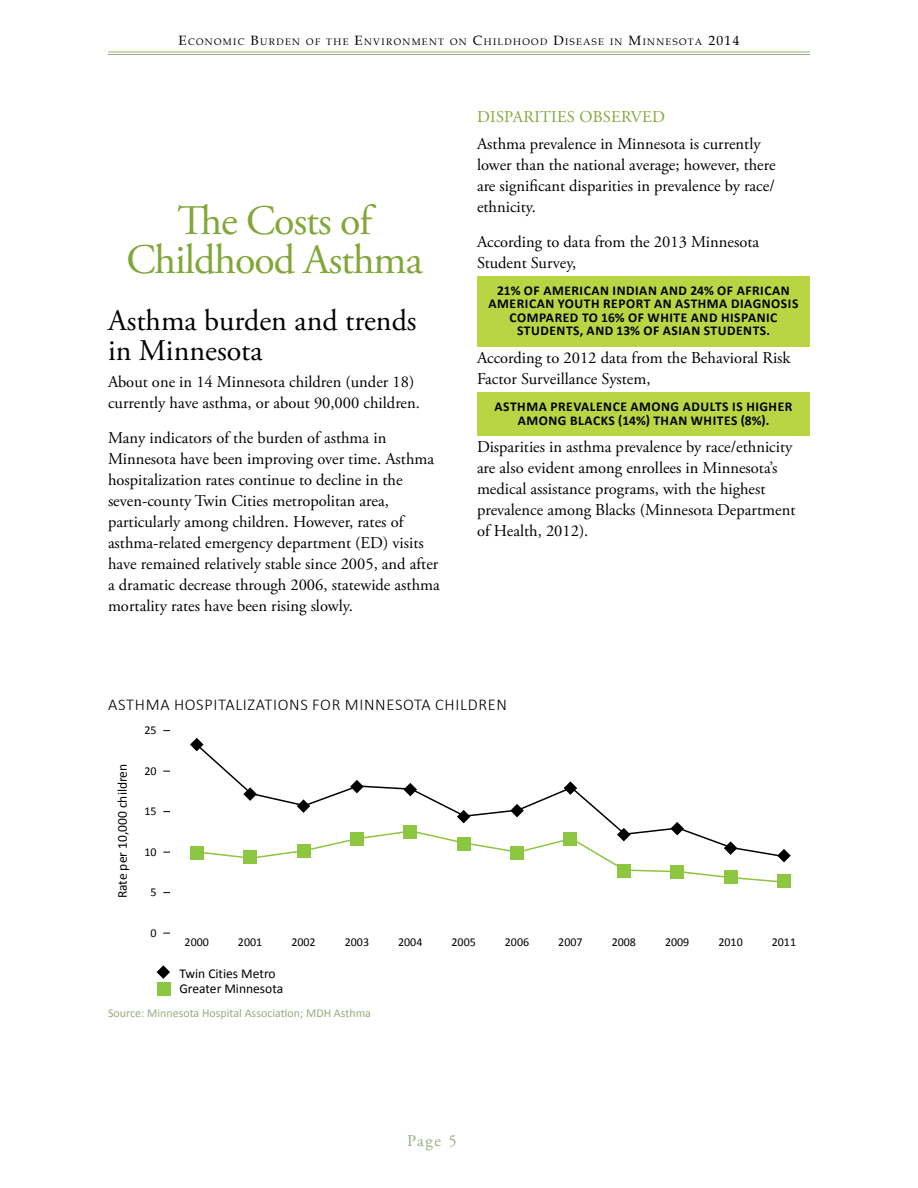
<style>
.page{position:relative;width:918px;height:1188px;background:#fff}
.page>*{position:absolute;margin:0;border:0;box-sizing:border-box;transform-origin:0 0}
.t1{font:42px/39px "Adobe Garamond Pro";letter-spacing:-.025em;color:#82a738;text-align:center}
.t2{font:30px/30px "Adobe Garamond Pro";color:#000}
.t3{font:16.5px/21px "Adobe Garamond Pro";color:#000}
.t4{font:300 16.5px "Calibri";letter-spacing:.04em;color:#000}
.t5{font:16.5px "Adobe Garamond Pro";letter-spacing:.015em;color:#82a738}
.t6{font:16.5px "Adobe Garamond Pro";color:#99ab7d}
.t7{font:700 13.5px/13.5px "Calibri";letter-spacing:.04em;color:#000;text-align:center}
.t8{font:13.5px/15px "Calibri";color:#000}
.t9{font:12px "Calibri";color:#000}
.t10{font:12px "Calibri";color:#99ab7d}
.t11{font:9.45px "Book Antiqua";letter-spacing:.145em;color:#000}
.s1{font-size:13.5px}
</style>
<div class="page">
<hr style="left:108px;top:52px;width:702px;height:1px;background:#99ab7d">
<hr style="left:108px;top:54px;width:702px;height:1px;background:#99ab7d">
<div style="left:477px;top:276px;width:333px;height:71px;background:#bad543"></div>
<div style="left:477px;top:393px;width:333px;height:43px;background:#bad543"></div>
<div style="left:190px;top:846px;width:14px;height:13px;background:#8dc640"></div>
<div style="left:777px;top:874px;width:14px;height:14px;background:#8dc640"></div>
<svg style="left:190px;top:738px;width:12px;height:13px"></svg>
<svg style="left:196px;top:852px;width:595px;height:32px"></svg>
<svg style="left:196px;top:743px;width:591px;height:115px"></svg>
<svg style="left:157px;top:965px;width:13px;height:14px"></svg>
<div style="left:157px;top:982px;width:14px;height:14px;background:#8dc640"></div>
<p class="t11" style="left:179px;top:35px;width:562px"><span class="s1">E</span>CONOMIC <span class="s1">B</span>URDEN OF THE <span class="s1">E</span>NVIRONMENT ON <span class="s1">C</span>HILDHOOD <span class="s1">D</span>ISEASE IN <span class="s1">M</span>INNESOTA <span class="s1">2014</span></p>
<h2 class="t1" style="left:126px;top:203px;width:298px">The Costs of<br>Childhood Asthma</h2>
<h3 class="t2" style="left:108px;top:306px;width:310px">Asthma burden and trends in Minnesota</h3>
<p class="t3" style="left:108px;top:372px;width:313px">About one in 14 Minnesota children (under 18) currently have asthma, or about 90,000 children.</p>
<p class="t3" style="left:108px;top:428px;width:333px">Many indicators of the burden of asthma in Minnesota have been improving over time. Asthma hospitalization rates continue to decline in the seven-county Twin Cities metropolitan area, particularly among children. However, rates of asthma-related emergency department (ED) visits have remained relatively stable since 2005, and after a dramatic decrease through 2006, statewide asthma mortality rates have been rising slowly.</p>
<h3 class="t5" style="left:477px;top:106px;width:189px">DISPARITIES OBSERVED</h3>
<p class="t3" style="left:477px;top:134px;width:300px">Asthma prevalence in Minnesota is currently lower than the national average; however, there are significant disparities in prevalence by race/ ethnicity.</p>
<p class="t3" style="left:477px;top:232px;width:284px">According to data from the 2013 Minnesota<br>Student Survey,</p>
<p class="t7" style="left:489px;top:284px;width:311px">21% OF AMERICAN INDIAN AND 24% OF AFRICAN AMERICAN YOUTH REPORT AN ASTHMA DIAGNOSIS COMPARED TO 16% OF WHITE AND HISPANIC STUDENTS, AND 13% OF ASIAN STUDENTS.</p>
<p class="t3" style="left:477px;top:348px;width:315px">According to 2012 data from the Behavioral Risk<br>Factor Surveillance System,</p>
<p class="t7" style="left:495px;top:400px;width:299px">ASTHMA PREVALENCE AMONG ADULTS IS HIGHER<br>AMONG BLACKS (14%) THAN WHITES (8%).</p>
<p class="t3" style="left:477px;top:437px;width:320px">Disparities in asthma prevalence by race/ethnicity are also evident among enrollees in Minnesota’s medical assistance programs, with the highest prevalence among Blacks (Minnesota Department of Health, 2012).</p>
<p class="t4" style="left:108px;top:694px;width:400px">ASTHMA HOSPITALIZATIONS FOR MINNESOTA CHILDREN</p>
<p class="t9" style="left:144px;top:723px;width:14px">25</p>
<p class="t9" style="left:144px;top:763px;width:14px">20</p>
<p class="t9" style="left:144px;top:804px;width:14px">15</p>
<p class="t9" style="left:144px;top:844px;width:14px">10</p>
<p class="t8" style="left:115px;top:898px;width:136px;rotate:-90deg">Rate per 10,000 children</p>
<p class="t9" style="left:150px;top:885px;width:8px">5</p>
<p class="t9" style="left:150px;top:925px;width:8px">0</p>
<p class="t9" style="left:185px;top:934px;width:26px">2000</p>
<p class="t9" style="left:238px;top:934px;width:26px">2001</p>
<p class="t9" style="left:291px;top:934px;width:26px">2002</p>
<p class="t9" style="left:345px;top:934px;width:26px">2003</p>
<p class="t9" style="left:398px;top:934px;width:26px">2004</p>
<p class="t9" style="left:452px;top:934px;width:26px">2005</p>
<p class="t9" style="left:505px;top:934px;width:26px">2006</p>
<p class="t9" style="left:558px;top:934px;width:26px">2007</p>
<p class="t9" style="left:612px;top:934px;width:26px">2008</p>
<p class="t9" style="left:665px;top:934px;width:26px">2009</p>
<p class="t9" style="left:718px;top:934px;width:26px">2010</p>
<p class="t9" style="left:772px;top:934px;width:26px">2011</p>
<p class="t8" style="left:179px;top:966px;width:105px">Twin Cities Metro<br>Greater Minnesota</p>
<p class="t10" style="left:108px;top:1006px;width:265px">Source: Minnesota Hospital Association; MDH Asthma</p>
<p class="t6" style="left:407px;top:1131px;width:51px">Page 5</p>
</div>
